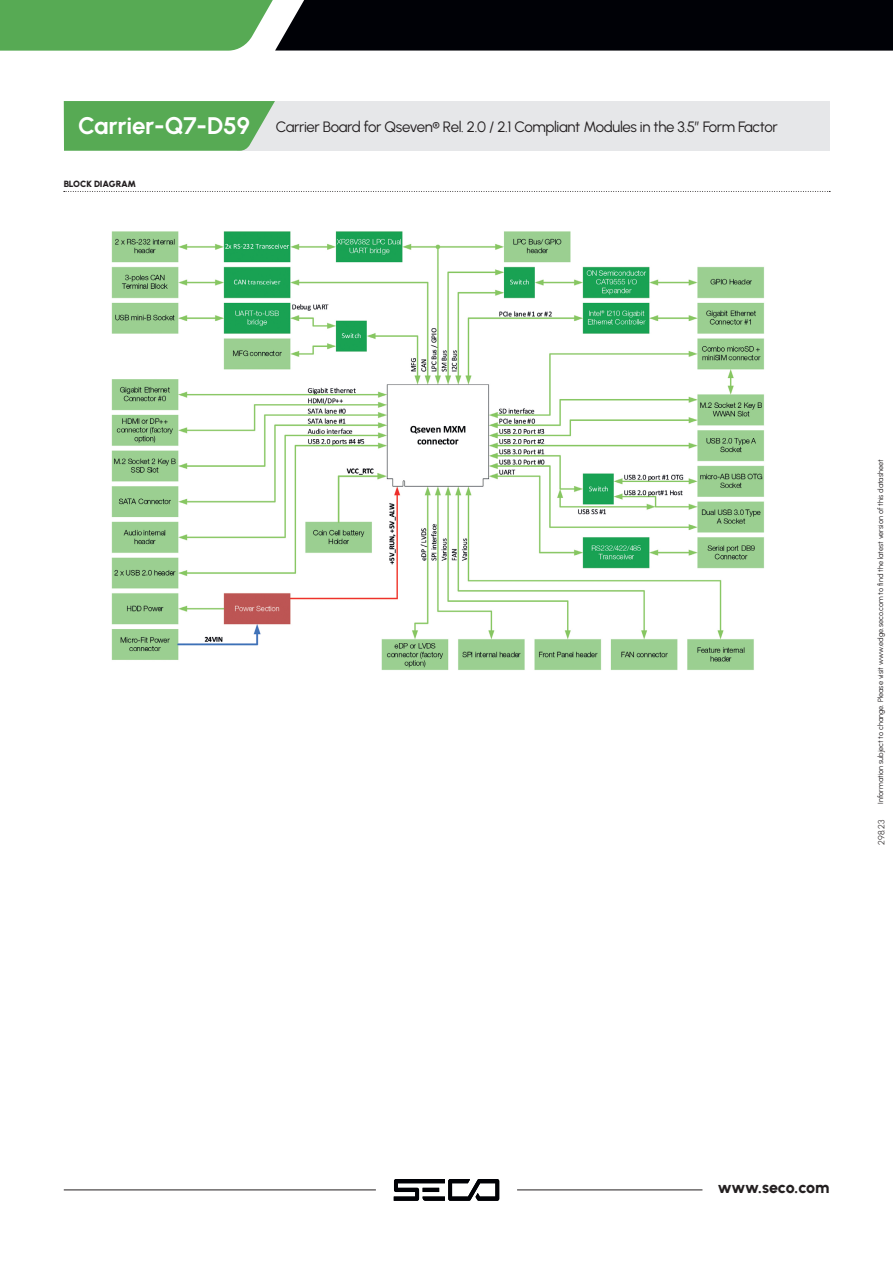
<style>
.page{position:relative;width:893px;height:1263px;background:#fff}
.page>*{position:absolute;margin:0;border:0;box-sizing:border-box;transform-origin:0 0}
.t1{font:800 16.05px "Urbanist";letter-spacing:-.015em;color:#231f20}
.t2{font:15px "Urbanist";letter-spacing:-.025em;color:#231f20}
.t3{font:900 9px "Urbanist";letter-spacing:-.025em;color:#231f20}
.t4{font:300 9px "Urbanist";color:#231f20}
.t5{font:7.5px "Urbanist";letter-spacing:-.005em;color:#231f20}
.s1{font-weight:700;font-size:24px;color:#fff}
</style>
<div class="page">
<svg style="left:0;top:0;width:893px;height:51px"></svg>
<hr style="left:64px;top:1189px;width:312px;height:1px;background:#231f20">
<hr style="left:517px;top:1189px;width:185px;height:1px;background:#231f20">
<svg style="left:394px;top:1179px;width:105px;height:22px"></svg>
<svg style="left:64px;top:191px;width:766px;height:1px"></svg>
<div style="left:237px;top:101px;width:593px;height:50px;background:#e6e7e9"></div>
<svg style="left:64px;top:101px;width:211px;height:50px"></svg>
<img style="left:111px;top:231px;width:653px;height:439px">
<h2 class="t2" style="left:78px;top:116px;width:701px"><span class="s1">Carrier-Q7-D59</span> Carrier Board for Qseven® Rel. 2.0 / 2.1 Compliant Modules in the 3.5” Form Factor</h2>
<p class="t3" style="left:64px;top:178px;width:74px">BLOCK DIAGRAM</p>
<p class="t5" style="left:875px;top:804px;width:346px;rotate:-90deg">Information subject to change. Please visit www.edge.seco.com to find the latest version of this datasheet</p>
<p class="t4" style="left:875px;top:845px;width:26px;rotate:-90deg">298.23</p>
<h1 class="t1" style="left:718px;top:1177px;width:113px">www.seco.com</h1>
</div>
